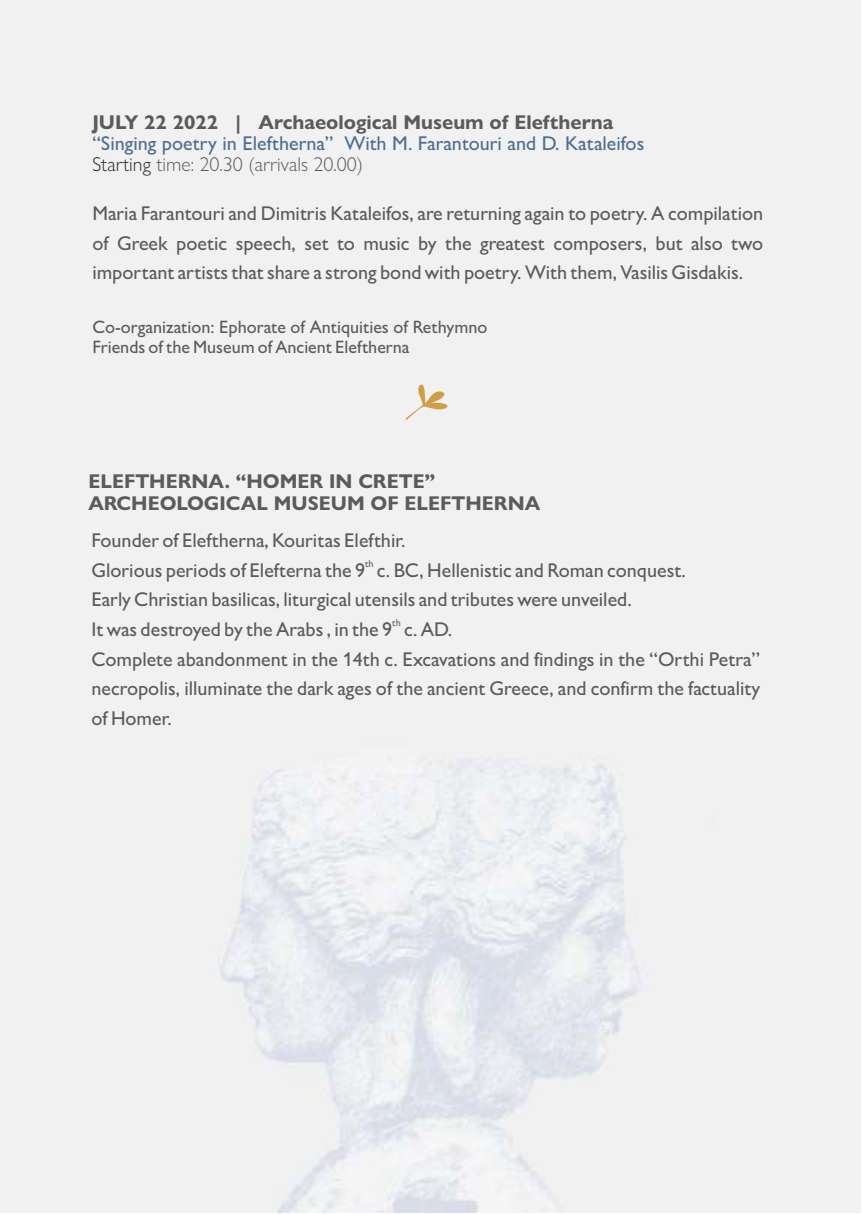
<style>
.page{position:relative;width:862px;height:1214px;background:#fff}
.page>*{position:absolute;margin:0;border:0;box-sizing:border-box;transform-origin:0 0}
.t1{font:20px/29.6px "Gill Sans Nova";color:#5b5b5b;text-align:justify}
.t2{font:700 20px/21.6px "Gill Sans Nova";color:#5b5b5b}
.t3{font:20px/21px "Gill Sans Nova";color:#4e6e91}
.t4{font:18px/20.6px "Gill Sans Nova";color:#5b5b5b}
.t5{font:10px "Gill Sans Nova";color:#5b5b5b}
.s1{font-weight:300;color:#2b2a29}
.s2{font-weight:300;color:#5b5b5b}
</style>
<div class="page">
<svg style="left:405px;top:379px;width:42px;height:41px"></svg>
<p class="t2" style="left:92px;top:113px;width:522px">JULY 22 2022 | Archaeological Museum of Eleftherna</p>
<p class="t3" style="left:92px;top:135px;width:553px">“Singing poetry in Eleftherna” With M. Farantouri and D. Kataleifos<br><span class="s1">Starting</span> <span class="s2">time: 20.30 (arrivals 20.00)</span></p>
<p class="t1" style="left:92px;top:200px;width:672px">Maria Farantouri and Dimitris Kataleifos, are returning again to poetry. A compilation of Greek poetic speech, set to music by the greatest composers, but also two important artists that share a strong bond with poetry. With them, Vasilis Gisdakis.</p>
<p class="t4" style="left:92px;top:318px;width:396px">Co-organization: Ephorate of Antiquities of Rethymno<br>Friends of the Museum of Ancient Eleftherna</p>
<p class="t2" style="left:88px;top:473px;width:453px">ELEFTHERNA. “HOMER IN CRETE”<br>ARCHEOLOGICAL MUSEUM OF ELEFTHERNA</p>
<p class="t1" style="left:91px;top:527px;width:315px">Founder of Eleftherna, Kouritas Elefthir.</p>
<p class="t5" style="left:365px;top:559px;width:10px">th</p>
<p class="t1" style="left:91px;top:557px;width:596px">Glorious periods of Elefterna the 9 c. BC, Hellenistic and Roman conquest.</p>
<p class="t1" style="left:91px;top:587px;width:542px">Early Christian basilicas, liturgical utensils and tributes were unveiled.</p>
<p class="t5" style="left:392px;top:619px;width:10px">th</p>
<p class="t1" style="left:91px;top:616px;width:670px;text-align:left">It was destroyed by the Arabs , in the 9 c. AD.<br>Complete abandonment in the 14th c. Excavations and findings in the “Orthi Petra” necropolis, illuminate the dark ages of the ancient Greece, and confirm the factuality of Homer.</p>
</div>
